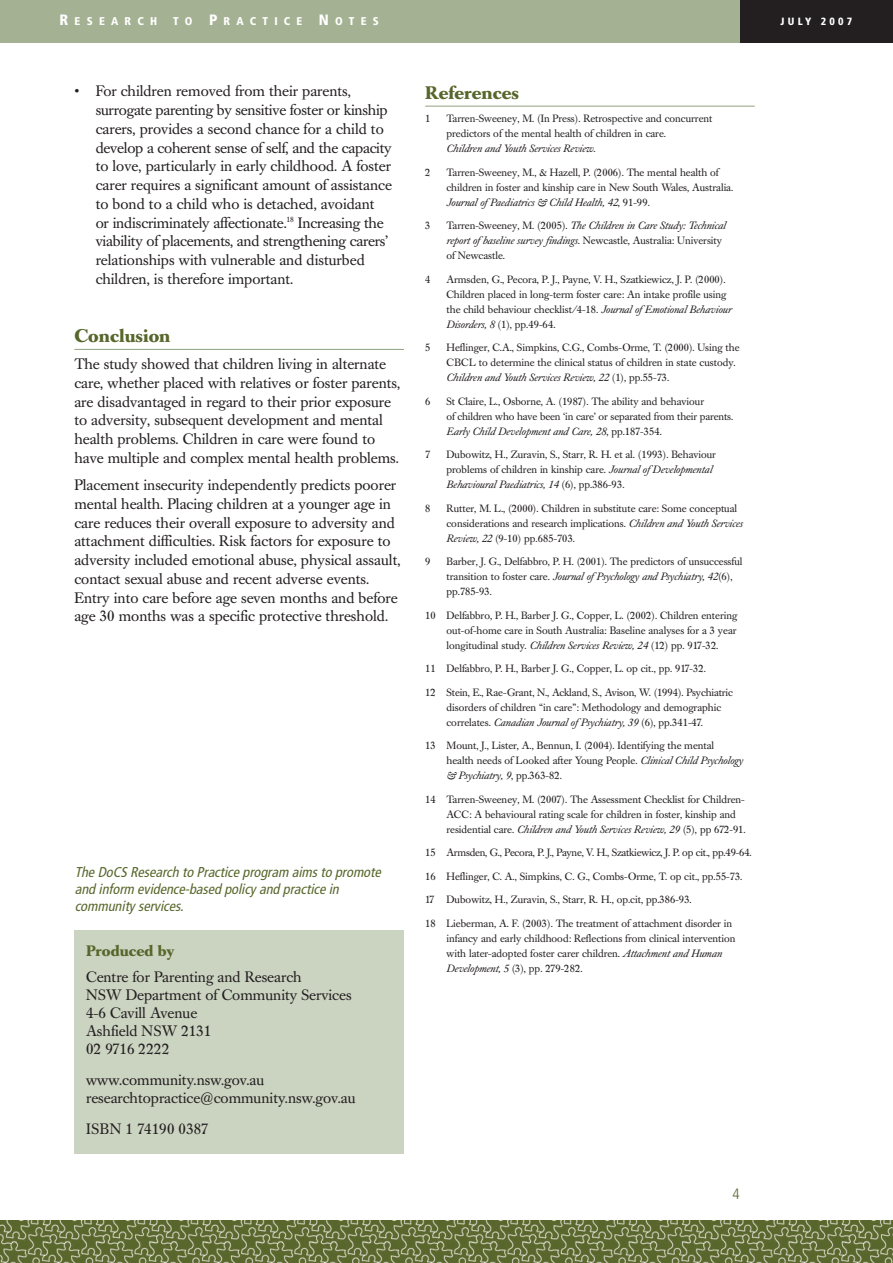
<style>
.page{position:relative;width:893px;height:1263px;background:#fff}
.page>*{position:absolute;margin:0;border:0;box-sizing:border-box;transform-origin:0 0}
.t1{font:700 18px "Caslon Book BE";color:#57662a}
.t2{font:15px/18.8px "Caslon Book BE";color:#231f20}
.t3{font:700 15px "Caslon Book BE";color:#57662a}
.t4{font:300 condensed 15px "Frutiger";color:#57662a}
.t5{font:italic condensed 14.25px/17.1px "Frutiger";color:#57662a}
.t6{font:900 condensed 11.25px "Frutiger";letter-spacing:.555em;color:#fff}
.t7{font:10.5px/15px "Caslon Book BE";color:#231f20}
.t8{font:10.5px "Caslon Book BE";letter-spacing:-.02em;color:#231f20}
.t9{font:900 condensed 10.5px "Frutiger";letter-spacing:.31em;color:#fff}
.s1{font-size:15px}
.s2{font-style:italic}
</style>
<div class="page">
<div style="left:740px;top:0;width:153px;height:43px;background:#231f20"></div>
<div style="left:0;top:0;width:740px;height:43px;background:#a4b192"></div>
<hr style="left:74px;top:349px;width:330px;height:1px;background:#91a17d">
<hr style="left:425px;top:106px;width:330px;height:1px;background:#91a17d">
<img style="left:0;top:1220px;width:893px;height:43px">
<div style="left:75px;top:930px;width:329px;height:224px;background:#cbd3c1"></div>
<p class="t6" style="left:60px;top:17px;width:99px"><span class="s1">R</span>ESEARCH</p>
<p class="t6" style="left:173px;top:17px;width:207px">TO <span class="s1">P</span>RACTICE <span class="s1">N</span>OTES</p>
<p class="t2" style="left:96px;top:83px;width:298px;text-indent:-21px">• For children removed from their parents, surrogate parenting by sensitive foster or kinship carers, provides a second chance for a child to develop a coherent sense of self, and the capacity to love, particularly in early childhood. A foster carer requires a significant amount of assistance to bond to a child who is detached, avoidant<br>or indiscriminately affectionate.<sup>18</sup> Increasing the viability of placements, and strengthening carers’ relationships with vulnerable and disturbed children, is therefore important.</p>
<h1 class="t1" style="left:74px;top:329px;width:98px">Conclusion</h1>
<p class="t2" style="left:74px;top:356px;width:327px">The study showed that children living in alternate care, whether placed with relatives or foster parents, are disadvantaged in regard to their prior exposure to adversity, subsequent development and mental health problems. Children in care were found to have multiple and complex mental health problems.</p>
<p class="t2" style="left:74px;top:477px;width:328px">Placement insecurity independently predicts poorer mental health. Placing children at a younger age in care reduces their overall exposure to adversity and attachment difficulties. Risk factors for exposure to adversity included emotional abuse, physical assault, contact sexual abuse and recent adverse events.<br>Entry into care before age seven months and before age 30 months was a specific protective threshold.</p>
<h3 class="t5" style="left:75px;top:864px;width:310px">The DoCS Research to Practice program aims to promote and inform evidence-based policy and practice in community services.</h3>
<h2 class="t3" style="left:86px;top:945px;width:90px">Produced by</h2>
<h2 class="t2" style="left:86px;top:970px;width:267px;line-height:18px">Centre for Parenting and Research<br>NSW Department of Community Services<br>4-6 Cavill Avenue<br>Ashfield NSW 2131<br>02 9716 2222</h2>
<h2 class="t2" style="left:86px;top:1072px;width:271px;line-height:18px">www.community.nsw.gov.au researchtopractice@community.nsw.gov.au</h2>
<h2 class="t2" style="left:86px;top:1121px;width:124px">ISBN 1 74190 0387</h2>
<h1 class="t1" style="left:425px;top:85px;width:95px">References</h1>
<p class="t7" style="left:425px;top:112px;width:7px">1</p>
<p class="t7" style="left:446px;top:112px;width:267px">Tarren-Sweeney, M. (In Press). Retrospective and concurrent predictors of the mental health of children in care.<br><span class="s2">Children and Youth Services Review</span>.</p>
<p class="t7" style="left:425px;top:166px;width:7px">2</p>
<p class="t7" style="left:446px;top:166px;width:288px">Tarren-Sweeney, M., &amp; Hazell, P. (2006). The mental health of children in foster and kinship care in New South Wales, Australia.<br><span class="s2">Journal ofPaediatrics &amp; Child Health, 42</span>, 91-99.</p>
<p class="t7" style="left:425px;top:219px;width:7px">3</p>
<p class="t7" style="left:446px;top:219px;width:281px">Tarren-Sweeney, M. (2005). <span class="s2">The Children in Care Study: Technical report ofbaseline survey findings.</span> Newcastle, Australia: University of Newcastle.</p>
<p class="t7" style="left:425px;top:273px;width:7px">4</p>
<p class="t7" style="left:446px;top:273px;width:286px">Armsden, G., Pecora, P. J., Payne, V. H., Szatkiewicz, J. P. (2000).<br>Children placed in long-term foster care: An intake profile using the child behaviour checklist/4-18. <span class="s2">Journal ofEmotional Behaviour Disorders, 8</span> (1), pp.49-64.</p>
<p class="t7" style="left:425px;top:341px;width:7px">5</p>
<p class="t7" style="left:446px;top:341px;width:295px">Heflinger, C.A., Simpkins, C.G., Combs-Orme, T. (2000). Using the<br>CBCL to determine the clinical status of children in state custody.<br><span class="s2">Children and Youth Services Review, 22</span> (1), pp.55-73.</p>
<p class="t7" style="left:425px;top:395px;width:7px">6</p>
<p class="t7" style="left:446px;top:395px;width:288px">St Claire, L., Osborne, A. (1987). The ability and behaviour<br>of children who have been ‘in care’ or separated from their parents.<br><span class="s2">Early Child Development and Care, 28</span>, pp.187-354.</p>
<p class="t7" style="left:425px;top:448px;width:7px">7</p>
<p class="t7" style="left:446px;top:448px;width:271px">Dubowitz, H., Zuravin, S., Starr, R. H. et al. (1993). Behaviour problems of children in kinship care. <span class="s2">Journal ofDevelopmental<br>Behavioural Paediatrics, 14</span> (6), pp.386-93.</p>
<p class="t7" style="left:425px;top:502px;width:7px">8</p>
<p class="t7" style="left:446px;top:502px;width:298px">Rutter, M. L., (2000). Children in substitute care: Some conceptual considerations and research implications. <span class="s2">Children and Youth Services<br>Review, 22</span> (9-10) pp.685-703.</p>
<p class="t7" style="left:425px;top:555px;width:7px">9</p>
<p class="t7" style="left:446px;top:555px;width:297px">Barber, J. G., Delfabbro, P. H. (2001). The predictors of unsuccessful transition to foster care. <span class="s2">Journal ofPsychology and Psychiatry, 42</span>(6), pp.785-93.</p>
<p class="t7" style="left:446px;top:609px;width:292px;text-align:justify;text-indent:-21px">10 Delfabbro, P. H., Barber J. G., Copper, L. (2002). Children entering out-of-home care in South Australia: Baseline analyses for a 3 year longitudinal study. <span class="s2">Children Services Review, 24</span> (12) pp. 917-32.</p>
<p class="t7" style="left:425px;top:662px;width:282px">11 Delfabbro, P. H., Barber J. G., Copper, L. op cit., pp. 917-32.</p>
<p class="t7" style="left:446px;top:686px;width:288px;text-indent:-21px">12 Stein, E., Rae-Grant, N., Ackland, S., Avison, W. (1994). Psychiatric disorders of children “in care”: Methodology and demographic correlates. <span class="s2">Canadian Journal ofPsychiatry, 39</span> (6), pp.341-47.</p>
<p class="t7" style="left:446px;top:739px;width:298px;text-indent:-21px">13 Mount, J., Lister, A., Bennun, I. (2004). Identifying the mental health needs of Looked after Young People. <span class="s2">Clinical Child Psychology &amp; Psychiatry, 9</span>, pp.363-82.</p>
<p class="t7" style="left:446px;top:793px;width:301px;text-indent:-21px">14 Tarren-Sweeney, M. (2007). The Assessment Checklist for Children-<br>ACC: A behavioural rating scale for children in foster, kinship and residential care. <span class="s2">Children and Youth Services Review, 29</span> (5), pp 672-91.</p>
<p class="t8" style="left:425px;top:849px;width:328px">15 Armsden, G., Pecora, P. J., Payne, V. H., Szatkiewicz, J. P. op cit., pp.49-64.</p>
<p class="t7" style="left:425px;top:870px;width:319px">16 Heflinger, C. A., Simpkins, C. G., Combs-Orme, T. op cit., pp.55-73.</p>
<p class="t7" style="left:425px;top:893px;width:268px">17 Dubowitz, H., Zuravin, S., Starr, R. H., op.cit, pp.386-93.</p>
<p class="t7" style="left:446px;top:917px;width:290px;text-indent:-21px">18 Lieberman, A. F. (2003). The treatment of attachment disorder in infancy and early childhood: Reflections from clinical intervention with later-adopted foster carer children. <span class="s2">Attachment and Human Development, 5</span> (3), pp. 279-282.</p>
<h2 class="t4" style="left:732px;top:1187px;width:9px">4</h2>
<p class="t9" style="left:780px;top:17px;width:73px">JULY 2007</p>
</div>
